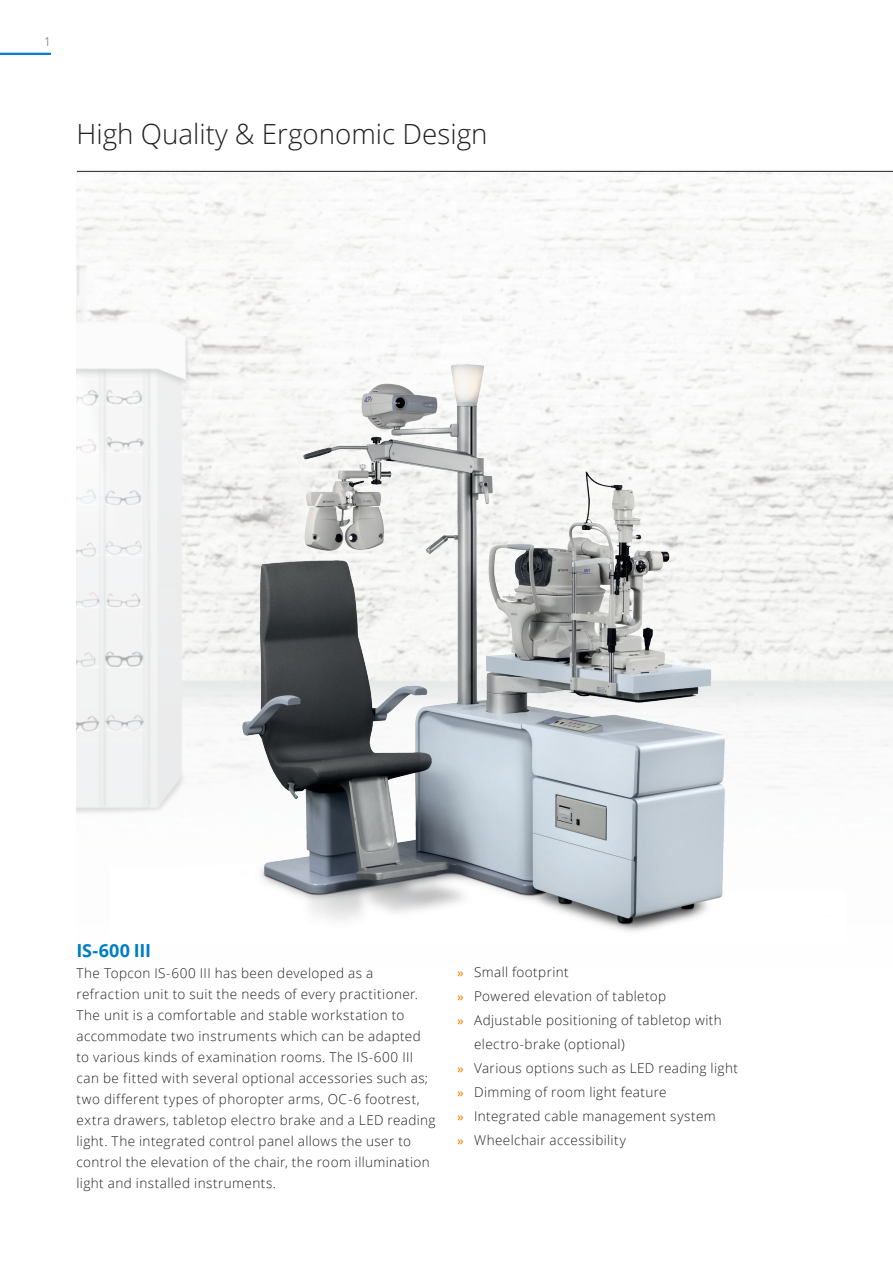
<style>
.page{position:relative;width:893px;height:1263px;background:#fff}
.page>*{position:absolute;margin:0;border:0;box-sizing:border-box;transform-origin:0 0}
.t1{font:300 27.75px "Open Sans";color:#231f20}
.t2{font:700 18px "Open Sans";letter-spacing:-.01em;color:#007ec5}
.t3{font:300 13.5px/21px "Open Sans";letter-spacing:.03em;color:#231f20}
.t4{font:300 12px "Open Sans";color:#57585a}
.s1{font-weight:600;font-size:12px;color:#f69029}
</style>
<div class="page">
<hr style="left:0;top:53px;width:51px;height:2px;background:#007ec5">
<img style="left:77px;top:173px;width:816px;height:640px">
<img style="left:111px;top:342px;width:736px;height:590px">
<hr style="left:77px;top:171px;width:816px;height:1px;background:#231f20">
<p class="t4" style="left:44px;top:34px;width:8px">1</p>
<h1 class="t1" style="left:77px;top:115px;width:413px">High Quality &amp; Ergonomic Design</h1>
<h2 class="t2" style="left:77px;top:937px;width:76px">IS-600 III</h2>
<p class="t3" style="left:77px;top:962px;width:361px">The Topcon IS-600 III has been developed as a refraction unit to suit the needs of every practitioner.<br>The unit is a comfortable and stable workstation to accommodate two instruments which can be adapted to various kinds of examination rooms. The IS-600 III can be fitted with several optional accessories such as; two different types of phoropter arms, OC-6 footrest, extra drawers, tabletop electro brake and a LED reading light. The integrated control panel allows the user to control the elevation of the chair, the room illumination light and installed instruments.</p>
<p class="t3" style="left:457px;top:961px;width:113px"><span class="s1">»</span> Small footprint</p>
<p class="t3" style="left:457px;top:985px;width:211px"><span class="s1">»</span> Powered elevation of tabletop</p>
<p class="t3" style="left:457px;top:1009px;width:266px"><span class="s1">»</span> Adjustable positioning of tabletop with</p>
<p class="t3" style="left:474px;top:1033px;width:152px">electro-brake (optional)</p>
<p class="t3" style="left:457px;top:1057px;width:282px"><span class="s1">»</span> Various options such as LED reading light</p>
<p class="t3" style="left:457px;top:1081px;width:211px"><span class="s1">»</span> Dimming of room light feature</p>
<p class="t3" style="left:457px;top:1105px;width:260px"><span class="s1">»</span> Integrated cable management system</p>
<p class="t3" style="left:457px;top:1129px;width:170px"><span class="s1">»</span> Wheelchair accessibility</p>
</div>
